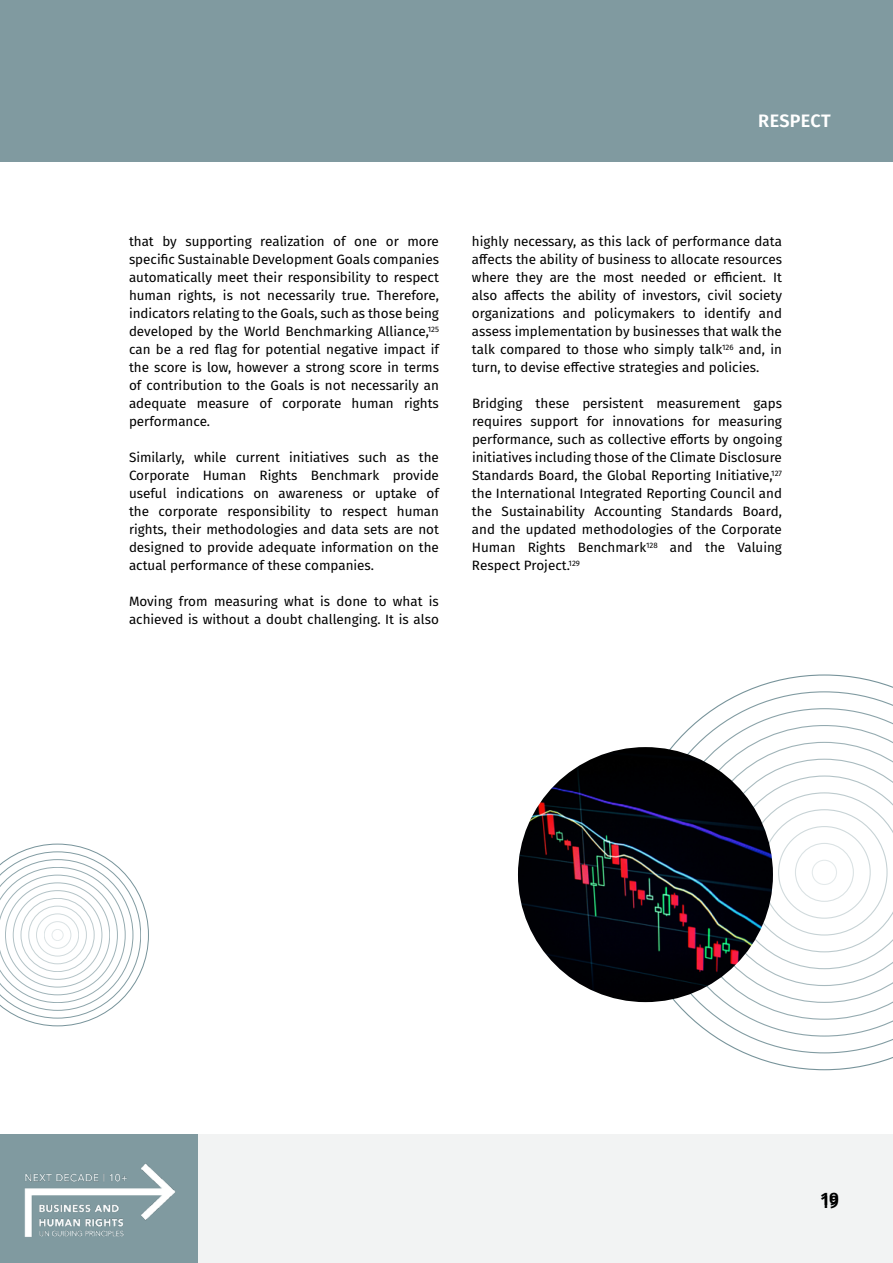
<style>
.page{position:relative;width:893px;height:1263px;background:#fff}
.page>*{position:absolute;margin:0;border:0;box-sizing:border-box;transform-origin:0 0}
.t1{font:600 18px "Fira Sans";letter-spacing:.015em;color:#fff}
.t2{font:500 18px "Fira Sans";color:#000}
.t3{font:13.5px/18px "Fira Sans";color:#000;text-align:justify}
</style>
<div class="page">
<div style="left:0;top:0;width:893px;height:162px;background:#809aa0"></div>
<div style="left:0;top:1134px;width:198px;height:129px;background:#809aa0"></div>
<div style="left:198px;top:1134px;width:695px;height:129px;background:#f2f3f3"></div>
<svg style="left:629px;top:674px;width:264px;height:396px"></svg>
<svg style="left:643px;top:691px;width:250px;height:362px"></svg>
<svg style="left:660px;top:708px;width:233px;height:328px"></svg>
<svg style="left:677px;top:725px;width:216px;height:295px"></svg>
<svg style="left:694px;top:742px;width:199px;height:261px"></svg>
<svg style="left:711px;top:759px;width:182px;height:227px"></svg>
<div style="left:795px;top:843px;width:59px;height:59px;border:1px solid #77939a;border-radius:50%"></div>
<div style="left:812px;top:860px;width:25px;height:25px;border:1px solid #77939a;border-radius:50%"></div>
<svg style="left:0;top:844px;width:149px;height:182px"></svg>
<div style="left:21px;top:898px;width:73px;height:74px;border:1px solid #77939a;border-radius:50%"></div>
<div style="left:28px;top:906px;width:59px;height:58px;border:1px solid #77939a;border-radius:50%"></div>
<div style="left:36px;top:914px;width:43px;height:42px;border:1px solid #77939a;border-radius:50%"></div>
<div style="left:44px;top:921px;width:27px;height:27px;border:1px solid #77939a;border-radius:50%"></div>
<div style="left:52px;top:929px;width:11px;height:12px;border:1px solid #77939a;border-radius:50%"></div>
<img style="left:518px;top:747px;width:255px;height:255px;border-radius:127px">
<h1 class="t1" style="left:758px;top:106px;width:74px">RESPECT</h1>
<p class="t3" style="left:129px;top:232px;width:311px">that by supporting realization of one or more specific Sustainable Development Goals companies automatically meet their responsibility to respect human rights, is not necessarily true. Therefore, indicators relating to the Goals, such as those being developed by the World Benchmarking Alliance,<sup>125 </sup>can be a red flag for potential negative impact if the score is low, however a strong score in terms of contribution to the Goals is not necessarily an adequate measure of corporate human rights performance.</p>
<p class="t3" style="left:129px;top:448px;width:311px">Similarly, while current initiatives such as the Corporate Human Rights Benchmark provide useful indications on awareness or uptake of the corporate responsibility to respect human rights, their methodologies and data sets are not designed to provide adequate information on the actual performance of these companies.</p>
<p class="t3" style="left:129px;top:592px;width:311px">Moving from measuring what is done to what is achieved is without a doubt challenging. It is also</p>
<p class="t3" style="left:472px;top:232px;width:311px">highly necessary, as this lack of performance data affects the ability of business to allocate resources where they are the most needed or efficient. It also affects the ability of investors, civil society organizations and policymakers to identify and assess implementation by businesses that walk the talk compared to those who simply talk<sup>126</sup> and, in turn, to devise effective strategies and policies.</p>
<p class="t3" style="left:472px;top:394px;width:311px">Bridging these persistent measurement gaps requires support for innovations for measuring performance, such as collective efforts by ongoing initiatives including those of the Climate Disclosure Standards Board, the Global Reporting Initiative,<sup>127 </sup>the International Integrated Reporting Council and the Sustainability Accounting Standards Board, and the updated methodologies of the Corporate Human Rights Benchmark<sup>128</sup> and the Valuing Respect Project.<sup>129</sup></p>
<h1 class="t2" style="left:821px;top:1185px;width:20px">1919</h1>
</div>
